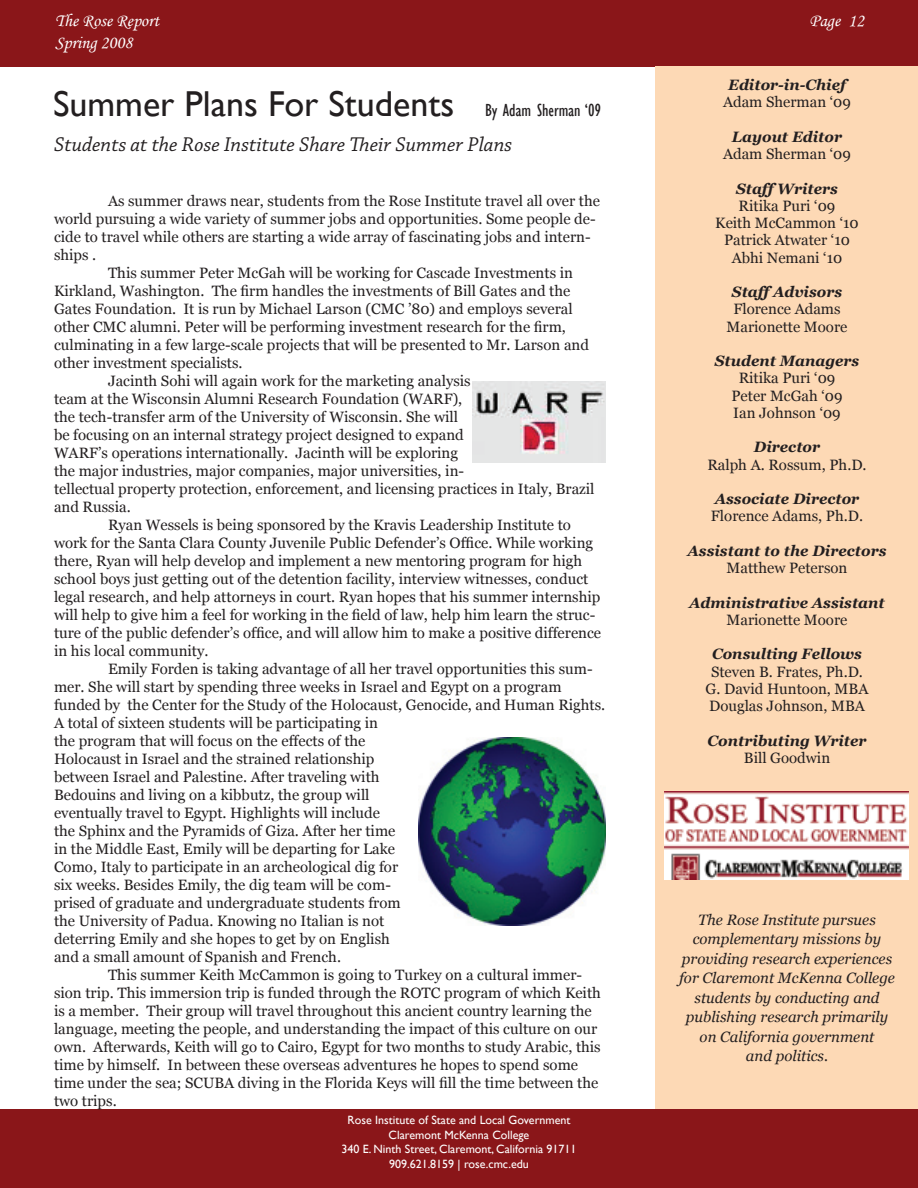
<style>
.page{position:relative;width:918px;height:1188px;background:#fff}
.page>*{position:absolute;margin:0;border:0;box-sizing:border-box;transform-origin:0 0}
.t1{font:36px "Gill Sans";color:#231f20}
.t2{font:italic 21px "Chaparral Pro";color:#231f20}
.t3{font:18px/21.6px "Monotype Corsiva";color:#fff}
.t4{font:15px/17.2px "Georgia";color:#231f20;text-align:center}
.t5{font:italic 15px/19.5px "Georgia";color:#231f20;text-align:center}
.t6{font:italic 700 15px "Georgia";color:#231f20}
.t7{font:12px/14.4px "Gill Sans";color:#fff;text-align:center}
.s1{font-stretch:condensed;font-size:18px}
</style>
<div class="page">
<div style="left:0;top:0;width:918px;height:66px;background:#8a1619"></div>
<div style="left:0;top:1109px;width:918px;height:79px;background:#8a1619"></div>
<div style="left:655px;top:67px;width:263px;height:1042px;background:#fdd9b5"></div>
<img style="left:472px;top:382px;width:134px;height:81px">
<img style="left:419px;top:738px;width:187px;height:187px">
<img style="left:664px;top:791px;width:245px;height:89px">
<p class="t3" style="left:55px;top:10px;width:106px">The Rose Report<br>Spring 2008</p>
<p class="t3" style="left:810px;top:10px;width:56px">Page 12</p>
<h1 class="t1" style="left:53px;top:83px;width:550px">Summer Plans For Students <span class="s1">By Adam Sherman ‘09</span></h1>
<h2 class="t2" style="left:54px;top:132px;width:460px">Students at the Rose Institute Share Their Summer Plans</h2>
<p class="t4" style="left:108px;top:192px;width:494px">As summer draws near, students from the Rose Institute travel all over the</p>
<p class="t4" style="left:54px;top:210px;width:543px">world pursuing a wide variety of summer jobs and opportunities. Some people de-</p>
<p class="t4" style="left:54px;top:228px;width:538px">cide to travel while others are starting a wide array of fascinating jobs and intern-</p>
<p class="t4" style="left:54px;top:246px;width:44px">ships .</p>
<p class="t4" style="left:108px;top:264px;width:467px">This summer Peter McGah will be working for Cascade Investments in</p>
<p class="t4" style="left:54px;top:282px;width:518px">Kirkland, Washington. The firm handles the investments of Bill Gates and the</p>
<p class="t4" style="left:54px;top:300px;width:520px">Gates Foundation. It is run by Michael Larson (CMC ’80) and employs several</p>
<p class="t4" style="left:54px;top:318px;width:514px">other CMC alumni. Peter will be performing investment research for the firm,</p>
<p class="t4" style="left:54px;top:336px;width:537px">culminating in a few large-scale projects that will be presented to Mr. Larson and</p>
<p class="t4" style="left:54px;top:354px;width:190px">other investment specialists.</p>
<p class="t4" style="left:108px;top:372px;width:364px">Jacinth Sohi will again work for the marketing analysis</p>
<p class="t4" style="left:54px;top:390px;width:410px">team at the Wisconsin Alumni Research Foundation (WARF),</p>
<p class="t4" style="left:54px;top:408px;width:406px">the tech-transfer arm of the University of Wisconsin. She will</p>
<p class="t4" style="left:54px;top:426px;width:411px">be focusing on an internal strategy project designed to expand</p>
<p class="t4" style="left:54px;top:444px;width:406px">WARF’s operations internationally. Jacinth will be exploring</p>
<p class="t4" style="left:54px;top:462px;width:412px">the major industries, major companies, major universities, in-</p>
<p class="t4" style="left:54px;top:480px;width:542px">tellectual property protection, enforcement, and licensing practices in Italy, Brazil</p>
<p class="t4" style="left:54px;top:498px;width:78px">and Russia.</p>
<p class="t4" style="left:108px;top:516px;width:464px">Ryan Wessels is being sponsored by the Kravis Leadership Institute to</p>
<p class="t4" style="left:54px;top:534px;width:541px">work for the Santa Clara County Juvenile Public Defender’s Office. While working</p>
<p class="t4" style="left:54px;top:552px;width:530px">there, Ryan will help develop and implement a new mentoring program for high</p>
<p class="t4" style="left:54px;top:570px;width:536px">school boys just getting out of the detention facility, interview witnesses, conduct</p>
<p class="t4" style="left:54px;top:588px;width:548px">legal research, and help attorneys in court. Ryan hopes that his summer internship</p>
<p class="t4" style="left:54px;top:606px;width:543px">will help to give him a feel for working in the field of law, help him learn the struc-</p>
<p class="t4" style="left:54px;top:624px;width:549px">ture of the public defender’s office, and will allow him to make a positive difference</p>
<p class="t4" style="left:54px;top:642px;width:156px">in his local community.</p>
<p class="t4" style="left:108px;top:660px;width:486px">Emily Forden is taking advantage of all her travel opportunities this sum-</p>
<p class="t4" style="left:54px;top:678px;width:509px">mer. She will start by spending three weeks in Israel and Egypt on a program</p>
<p class="t4" style="left:54px;top:696px;width:553px">funded by the Center for the Study of the Holocaust, Genocide, and Human Rights.</p>
<p class="t4" style="left:54px;top:714px;width:326px">A total of sixteen students will be participating in</p>
<p class="t4" style="left:54px;top:732px;width:313px">the program that will focus on the effects of the</p>
<p class="t4" style="left:54px;top:750px;width:322px">Holocaust in Israel and the strained relationship</p>
<p class="t4" style="left:54px;top:768px;width:327px">between Israel and Palestine. After traveling with</p>
<p class="t4" style="left:54px;top:786px;width:317px">Bedouins and living on a kibbutz, the group will</p>
<p class="t4" style="left:54px;top:804px;width:328px">eventually travel to Egypt. Highlights will include</p>
<p class="t4" style="left:54px;top:822px;width:343px">the Sphinx and the Pyramids of Giza. After her time</p>
<p class="t4" style="left:54px;top:840px;width:343px">in the Middle East, Emily will be departing for Lake</p>
<p class="t4" style="left:54px;top:858px;width:346px">Como, Italy to participate in an archeological dig for</p>
<p class="t4" style="left:54px;top:876px;width:338px">six weeks. Besides Emily, the dig team will be com-</p>
<p class="t4" style="left:54px;top:894px;width:348px">prised of graduate and undergraduate students from</p>
<p class="t4" style="left:54px;top:912px;width:332px">the University of Padua. Knowing no Italian is not</p>
<p class="t4" style="left:54px;top:930px;width:337px">deterring Emily and she hopes to get by on English</p>
<p class="t4" style="left:54px;top:948px;width:289px">and a small amount of Spanish and French.</p>
<p class="t4" style="left:108px;top:966px;width:476px">This summer Keith McCammon is going to Turkey on a cultural immer-</p>
<p class="t4" style="left:54px;top:984px;width:548px">sion trip. This immersion trip is funded through the ROTC program of which Keith</p>
<p class="t4" style="left:54px;top:1002px;width:539px">is a member. Their group will travel throughout this ancient country learning the</p>
<p class="t4" style="left:54px;top:1020px;width:545px">language, meeting the people, and understanding the impact of this culture on our</p>
<p class="t4" style="left:54px;top:1038px;width:548px">own. Afterwards, Keith will go to Cairo, Egypt for two months to study Arabic, this</p>
<p class="t4" style="left:54px;top:1056px;width:526px">time by himself. In between these overseas adventures he hopes to spend some</p>
<p class="t4" style="left:54px;top:1074px;width:546px">time under the sea; SCUBA diving in the Florida Keys will fill the time between the</p>
<p class="t4" style="left:54px;top:1092px;width:64px">two trips.</p>
<p class="t7" style="left:341px;top:1113px;width:237px">Rose Institute of State and Local Government Claremont McKenna College<br>340 E. Ninth Street, Claremont, California 91711<br>909.621.8159 | rose.cmc.edu</p>
<p class="t6" style="left:728px;top:76px;width:119px">Editor-in-Chief</p>
<p class="t4" style="left:723px;top:93px;width:129px">Adam Sherman ‘09</p>
<p class="t6" style="left:732px;top:128px;width:112px">Layout Editor</p>
<p class="t4" style="left:723px;top:145px;width:129px">Adam Sherman ‘09</p>
<p class="t6" style="left:736px;top:180px;width:103px">Staff Writers</p>
<p class="t4" style="left:715px;top:197px;width:145px">Ritika Puri ‘09<br>Keith McCammon ‘10<br>Patrick Atwater ‘10<br>Abhi Nemani ‘10</p>
<p class="t6" style="left:732px;top:283px;width:112px">Staff Advisors</p>
<p class="t4" style="left:727px;top:300px;width:122px">Florence Adams<br>Marionette Moore</p>
<p class="t6" style="left:715px;top:352px;width:146px">Student Managers</p>
<p class="t4" style="left:731px;top:369px;width:113px">Ritika Puri ‘09<br>Peter McGah ‘09<br>Ian Johnson ‘09</p>
<p class="t6" style="left:754px;top:439px;width:68px">Director</p>
<p class="t4" style="left:707px;top:456px;width:161px">Ralph A. Rossum, Ph.D.</p>
<p class="t6" style="left:715px;top:490px;width:146px">Associate Director</p>
<p class="t4" style="left:711px;top:507px;width:154px">Florence Adams, Ph.D.</p>
<p class="t6" style="left:688px;top:542px;width:200px">Assistant to the Directors</p>
<p class="t4" style="left:727px;top:559px;width:122px">Matthew Peterson</p>
<p class="t6" style="left:689px;top:594px;width:197px">Administrative Assistant</p>
<p class="t4" style="left:727px;top:611px;width:122px">Marionette Moore</p>
<p class="t6" style="left:712px;top:646px;width:151px">Consulting Fellows</p>
<p class="t4" style="left:706px;top:663px;width:164px">Steven B. Frates, Ph.D.<br>G. David Huntoon, MBA<br>Douglas Johnson, MBA</p>
<p class="t6" style="left:708px;top:732px;width:161px">Contributing Writer</p>
<p class="t4" style="left:744px;top:749px;width:88px">Bill Goodwin</p>
<p class="t5" style="left:679px;top:910px;width:218px">The Rose Institute pursues complementary missions by providing research experiences for Claremont McKenna College students by conducting and publishing research primarily on California government<br>and politics.</p>
</div>
